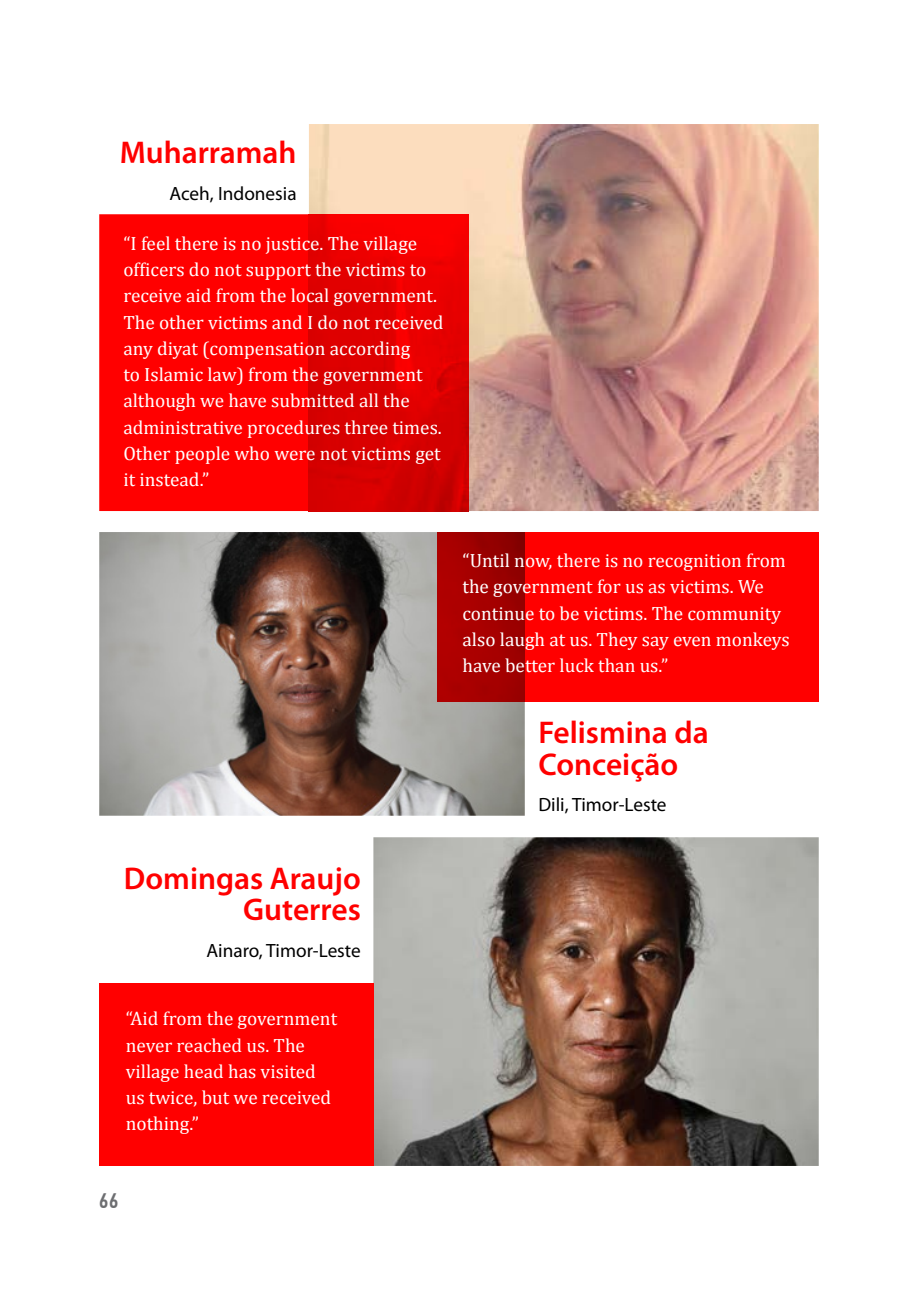
<style>
.page{position:relative;width:918px;height:1290px;background:#fff}
.page>*{position:absolute;margin:0;border:0;box-sizing:border-box;transform-origin:0 0}
.t1{font:600 31.5px/31.5px "Myriad Pro";color:#f00}
.t2{font:500 21px "PF Din Text Cond Pro";color:#6d6e71}
.t3{font:19.25px/26.2px "Cambria";color:#fff}
.t4{font:19.25px "Myriad Pro";color:#000}
</style>
<div class="page">
<img style="left:373px;top:837px;width:446px;height:329px">
<img style="left:99px;top:532px;width:426px;height:284px">
<img style="left:309px;top:124px;width:510px;height:387px">
<svg style="left:99px;top:214px;width:210px;height:297px;background:#ff0404"></svg>
<img style="left:309px;top:214px;width:160px;height:297px">
<div style="left:525px;top:532px;width:294px;height:170px;background:#f00"></div>
<img style="left:438px;top:532px;width:87px;height:170px">
<div style="left:99px;top:983px;width:274px;height:183px;background:#f00"></div>
<h1 class="t1" style="left:120px;top:136px;width:178px">Muharramah</h1>
<p class="t4" style="left:169px;top:181px;width:129px">Aceh, Indonesia</p>
<p class="t3" style="left:123px;top:230px;width:322px">“I feel there is no justice. The village officers do not support the victims to receive aid from the local government.<br>The other victims and I do not received any diyat (compensation according<br>to Islamic law) from the government although we have submitted all the administrative procedures three times.<br>Other people who were not victims get it instead.”</p>
<h1 class="t1" style="left:124px;top:862px;width:238px;text-align:right">Domingas Araujo<br>Guterres</h1>
<p class="t4" style="left:207px;top:938px;width:156px">Ainaro, Timor-Leste</p>
<p class="t3" style="left:126px;top:1005px;width:213px">“Aid from the government never reached us. The village head has visited us twice, but we received nothing.”</p>
<p class="t2" style="left:99px;top:1188px;width:21px">66</p>
<p class="t3" style="left:462px;top:547px;width:329px">“Until now, there is no recognition from the government for us as victims. We continue to be victims. The community also laugh at us. They say even monkeys have better luck than us.”</p>
<h1 class="t1" style="left:538px;top:716px;width:172px">Felismina da<br>Conceição</h1>
<p class="t4" style="left:538px;top:792px;width:130px">Dili, Timor-Leste</p>
</div>
